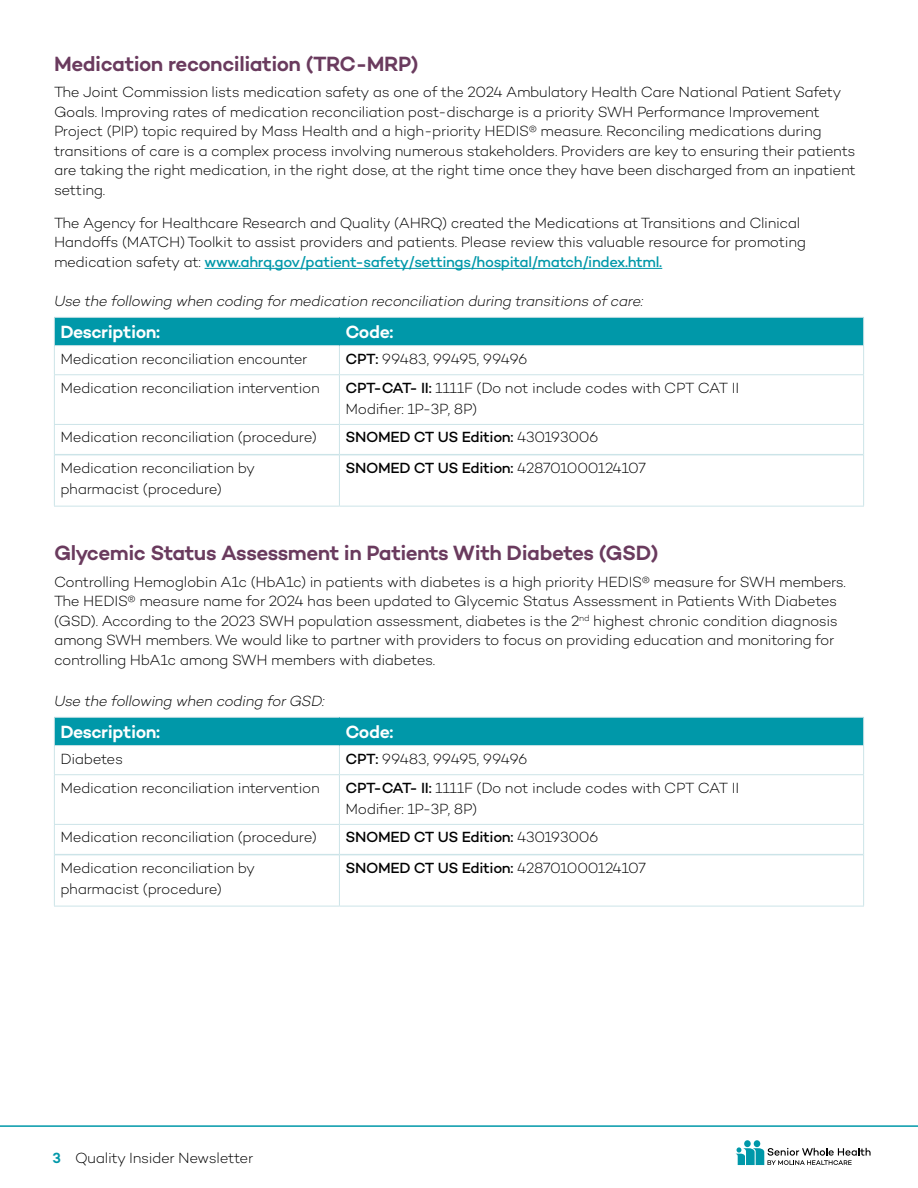
<style>
.page{position:relative;width:918px;height:1188px;background:#fff}
.page>*{position:absolute;margin:0;border:0;box-sizing:border-box;transform-origin:0 0}
.t1{font:600 21px "Campton";letter-spacing:-.025em;color:#6a3b5e}
.t2{font:600 18px "Campton";letter-spacing:-.025em;color:#fff}
.t3{font:300 15px/19.5px "Campton";letter-spacing:-.03em;color:#000}
.t4{font:500 15px "Campton";letter-spacing:-.02em;color:#000}
.t5{font:italic 300 15px "Campton";letter-spacing:-.025em;color:#000}
.s1{font-weight:500;color:#0098a9}
.s2{font-weight:500}
.s3{font-weight:300}
.s4{font-weight:600;color:#0098a9}
</style>
<div class="page">
<hr style="left:205px;top:268px;width:457px;height:1px;background:#0098a9">
<div style="left:54px;top:317px;width:285px;height:29px;background:#0098a9"></div>
<div style="left:339px;top:317px;width:525px;height:29px;background:#0098a9"></div>
<hr style="left:55px;top:454px;width:284px;height:1px;background:#cce4e8">
<hr style="left:340px;top:454px;width:523px;height:1px;background:#cce4e8">
<hr style="left:339px;top:317px;width:525px;height:1px;background:#cce4e8">
<hr style="left:863px;top:425px;width:1px;height:30px;background:#cce4e8">
<hr style="left:863px;top:455px;width:1px;height:51px;background:#cce4e8">
<hr style="left:339px;top:506px;width:525px;height:1px;background:#cce4e8">
<svg style="left:863px;top:318px;width:1px;height:56px"></svg>
<hr style="left:339px;top:374px;width:525px;height:1px;background:#cce4e8">
<hr style="left:863px;top:375px;width:1px;height:49px;background:#cce4e8">
<hr style="left:54px;top:424px;width:285px;height:1px;background:#cce4e8">
<hr style="left:339px;top:424px;width:525px;height:1px;background:#cce4e8">
<hr style="left:54px;top:375px;width:1px;height:49px;background:#cce4e8">
<hr style="left:339px;top:375px;width:1px;height:49px;background:#cce4e8">
<hr style="left:54px;top:425px;width:1px;height:30px;background:#cce4e8">
<hr style="left:339px;top:425px;width:1px;height:30px;background:#cce4e8">
<hr style="left:54px;top:455px;width:1px;height:51px;background:#cce4e8">
<hr style="left:339px;top:455px;width:1px;height:51px;background:#cce4e8">
<hr style="left:54px;top:506px;width:285px;height:1px;background:#cce4e8">
<hr style="left:54px;top:317px;width:285px;height:1px;background:#cce4e8">
<svg style="left:54px;top:318px;width:1px;height:56px"></svg>
<hr style="left:54px;top:374px;width:285px;height:1px;background:#cce4e8">
<hr style="left:339px;top:345px;width:525px;height:1px;background:#cce4e8">
<hr style="left:54px;top:345px;width:285px;height:1px;background:#cce4e8">
<svg style="left:339px;top:345px;width:1px;height:29px"></svg>
<div style="left:54px;top:717px;width:285px;height:29px;background:#0098a9"></div>
<div style="left:339px;top:717px;width:525px;height:29px;background:#0098a9"></div>
<hr style="left:55px;top:854px;width:284px;height:1px;background:#cce4e8">
<hr style="left:340px;top:854px;width:523px;height:1px;background:#cce4e8">
<hr style="left:339px;top:717px;width:525px;height:1px;background:#cce4e8">
<hr style="left:863px;top:825px;width:1px;height:30px;background:#cce4e8">
<hr style="left:863px;top:855px;width:1px;height:51px;background:#cce4e8">
<hr style="left:339px;top:906px;width:525px;height:1px;background:#cce4e8">
<hr style="left:54px;top:745px;width:285px;height:1px;background:#cce4e8">
<hr style="left:339px;top:745px;width:525px;height:1px;background:#cce4e8">
<svg style="left:863px;top:718px;width:1px;height:56px"></svg>
<hr style="left:339px;top:774px;width:525px;height:1px;background:#cce4e8">
<hr style="left:863px;top:775px;width:1px;height:49px;background:#cce4e8">
<hr style="left:54px;top:824px;width:285px;height:1px;background:#cce4e8">
<hr style="left:339px;top:824px;width:525px;height:1px;background:#cce4e8">
<hr style="left:54px;top:775px;width:1px;height:49px;background:#cce4e8">
<hr style="left:339px;top:775px;width:1px;height:49px;background:#cce4e8">
<hr style="left:54px;top:825px;width:1px;height:30px;background:#cce4e8">
<hr style="left:339px;top:825px;width:1px;height:30px;background:#cce4e8">
<hr style="left:54px;top:855px;width:1px;height:51px;background:#cce4e8">
<hr style="left:339px;top:855px;width:1px;height:51px;background:#cce4e8">
<hr style="left:54px;top:906px;width:285px;height:1px;background:#cce4e8">
<hr style="left:54px;top:717px;width:285px;height:1px;background:#cce4e8">
<svg style="left:54px;top:718px;width:1px;height:56px"></svg>
<hr style="left:54px;top:774px;width:285px;height:1px;background:#cce4e8">
<svg style="left:339px;top:745px;width:1px;height:29px"></svg>
<div style="left:754px;top:1140px;width:6px;height:7px;background:#0098a9;border-radius:50%"></div>
<div style="left:744px;top:1140px;width:7px;height:7px;background:#0098a9;border-radius:50%"></div>
<svg style="left:735px;top:1147px;width:136px;height:18px"></svg>
<hr style="left:0;top:1125px;width:918px;height:2px;background:#0098a9">
<h3 class="t1" style="left:54px;top:50px;width:366px">Medication reconciliation (TRC-MRP)</h3>
<p class="t3" style="left:54px;top:82px;width:803px">The Joint Commission lists medication safety as one of the 2024 Ambulatory Health Care National Patient Safety Goals. Improving rates of medication reconciliation post-discharge is a priority SWH Performance Improvement Project (PIP) topic required by Mass Health and a high-priority HEDIS® measure. Reconciling medications during transitions of care is a complex process involving numerous stakeholders. Providers are key to ensuring their patients are taking the right medication, in the right dose, at the right time once they have been discharged from an inpatient setting.</p>
<p class="t3" style="left:54px;top:213px;width:754px">The Agency for Healthcare Research and Quality (AHRQ) created the Medications at Transitions and Clinical<br>Handoffs (MATCH) Toolkit to assist providers and patients. Please review this valuable resource for promoting medication safety at: <span class="s1">www.ahrq.gov/patient-safety/settings/hospital/match/index.html.</span></p>
<p class="t5" style="left:54px;top:291px;width:591px">Use the following when coding for medication reconciliation during transitions of care:</p>
<p class="t2" style="left:60px;top:320px;width:101px">Description:</p>
<p class="t2" style="left:345px;top:320px;width:50px">Code:</p>
<p class="t3" style="left:60px;top:348px;width:249px">Medication reconciliation encounter</p>
<p class="t3" style="left:345px;top:348px;width:184px"><span class="s2">CPT:</span> 99483, 99495, 99496</p>
<p class="t3" style="left:60px;top:378px;width:261px">Medication reconciliation intervention</p>
<p class="t3" style="left:345px;top:377px;width:395px;line-height:21px"><span class="s2">CPT-CAT- II:</span> 1111F (Do not include codes with CPT CAT II<br>Modifier: 1P-3P, 8P)</p>
<p class="t3" style="left:60px;top:427px;width:258px">Medication reconciliation (procedure)</p>
<p class="t4" style="left:345px;top:428px;width:255px">SNOMED CT US Edition: <span class="s3">430193006</span></p>
<p class="t3" style="left:60px;top:457px;width:196px;line-height:21px">Medication reconciliation by pharmacist (procedure)</p>
<p class="t4" style="left:345px;top:458px;width:302px">SNOMED CT US Edition: <span class="s3">428701000124107</span></p>
<h3 class="t1" style="left:54px;top:540px;width:606px">Glycemic Status Assessment in Patients With Diabetes (GSD)</h3>
<p class="t3" style="left:54px;top:572px;width:794px">Controlling Hemoglobin A1c (HbA1c) in patients with diabetes is a high priority HEDIS® measure for SWH members.<br>The HEDIS® measure name for 2024 has been updated to Glycemic Status Assessment in Patients With Diabetes (GSD). According to the 2023 SWH population assessment, diabetes is the 2<sup>nd</sup> highest chronic condition diagnosis among SWH members. We would like to partner with providers to focus on providing education and monitoring for controlling HbA1c among SWH members with diabetes.</p>
<p class="t5" style="left:54px;top:691px;width:272px">Use the following when coding for GSD:</p>
<p class="t2" style="left:60px;top:720px;width:101px">Description:</p>
<p class="t2" style="left:345px;top:720px;width:50px">Code:</p>
<p class="t3" style="left:60px;top:748px;width:64px">Diabetes</p>
<p class="t3" style="left:345px;top:748px;width:184px"><span class="s2">CPT:</span> 99483, 99495, 99496</p>
<p class="t3" style="left:60px;top:778px;width:261px">Medication reconciliation intervention</p>
<p class="t3" style="left:345px;top:777px;width:395px;line-height:21px"><span class="s2">CPT-CAT- II:</span> 1111F (Do not include codes with CPT CAT II<br>Modifier: 1P-3P, 8P)</p>
<p class="t3" style="left:60px;top:827px;width:258px">Medication reconciliation (procedure)</p>
<p class="t4" style="left:345px;top:828px;width:255px">SNOMED CT US Edition: <span class="s3">430193006</span></p>
<p class="t3" style="left:60px;top:857px;width:196px;line-height:21px">Medication reconciliation by pharmacist (procedure)</p>
<p class="t4" style="left:345px;top:858px;width:302px">SNOMED CT US Edition: <span class="s3">428701000124107</span></p>
<p class="t3" style="left:53px;top:1148px;width:202px"><span class="s4">3</span> Quality Insider Newsletter</p>
</div>
